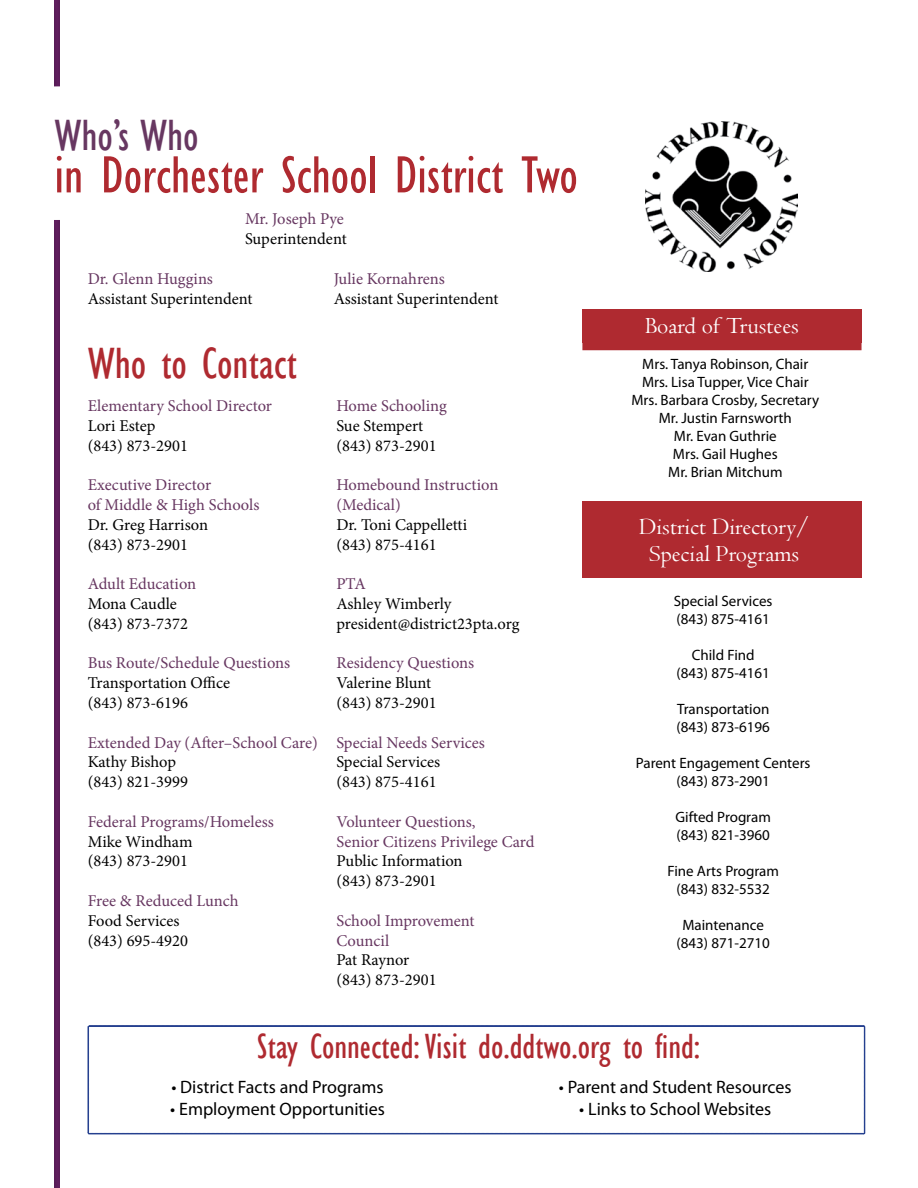
<style>
.page{position:relative;width:918px;height:1188px;background:#fff}
.page>*{position:absolute;margin:0;border:0;box-sizing:border-box;transform-origin:0 0}
.t1{font:condensed 54px "Gill Sans";color:#af2a30}
.t2{font:condensed 45px "Gill Sans";color:#af2a30}
.t3{font:condensed 45px "Gill Sans";color:#673761}
.t4{font:condensed 36px "Gill Sans";color:#af2a30}
.t5{font:24px/27px "Centaur";color:#fff;text-align:center}
.t6{font:18px "Myriad Pro";color:#000}
.t7{font:16.5px/19.8px "Minion Pro";color:#000}
.t8{font:16.5px/19.8px "Minion Pro";color:#673761}
.t9{font:15px/18px "Myriad Pro";color:#000;text-align:center}
</style>
<div class="page">
<svg style="left:88px;top:1025px;width:777px;height:109px"></svg>
<div style="left:582px;top:309px;width:280px;height:34px;background:#af2a30"></div>
<div style="left:583px;top:316px;width:278px;height:34px;background:#af2a30"></div>
<div style="left:52px;top:220px;width:9px;height:968px;background:#000;opacity:.5"></div>
<div style="left:52px;top:0;width:9px;height:89px;background:#000;opacity:.5"></div>
<img style="left:646px;top:122px;width:151px;height:150px">
<div style="left:582px;top:501px;width:280px;height:77px;background:#af2a30"></div>
<h2 class="t3" style="left:54px;top:109px;width:146px">Who’s Who</h2>
<h1 class="t1" style="left:54px;top:143px;width:525px">in Dorchester School District Two</h1>
<p class="t8" style="left:245px;top:209px;width:100px">Mr. Joseph Pye</p>
<p class="t7" style="left:245px;top:229px;width:103px">Superintendent</p>
<p class="t8" style="left:88px;top:269px;width:127px">Dr. Glenn Huggins</p>
<p class="t8" style="left:334px;top:269px;width:113px">Julie Kornahrens</p>
<p class="t7" style="left:88px;top:288px;width:166px">Assistant Superintendent</p>
<p class="t7" style="left:334px;top:288px;width:166px">Assistant Superintendent</p>
<h2 class="t2" style="left:88px;top:337px;width:210px">Who to Contact</h2>
<p class="t8" style="left:88px;top:396px;width:186px">Elementary School Director</p>
<p class="t7" style="left:88px;top:416px;width:102px">Lori Estep (843) 873-2901</p>
<p class="t8" style="left:88px;top:475px;width:173px">Executive Director<br>of Middle &amp; High Schools</p>
<p class="t7" style="left:88px;top:515px;width:122px">Dr. Greg Harrison (843) 873-2901</p>
<p class="t8" style="left:88px;top:574px;width:110px">Adult Education</p>
<p class="t7" style="left:88px;top:594px;width:102px">Mona Caudle (843) 873-7372</p>
<p class="t8" style="left:88px;top:653px;width:204px">Bus Route/Schedule Questions</p>
<p class="t7" style="left:88px;top:673px;width:144px">Transportation Office (843) 873-6196</p>
<p class="t8" style="left:88px;top:733px;width:232px">Extended Day (After–School Care)</p>
<p class="t7" style="left:88px;top:752px;width:102px">Kathy Bishop (843) 821-3999</p>
<p class="t8" style="left:88px;top:812px;width:188px">Federal Programs/Homeless</p>
<p class="t7" style="left:88px;top:832px;width:106px">Mike Windham (843) 873-2901</p>
<p class="t8" style="left:88px;top:891px;width:152px">Free &amp; Reduced Lunch</p>
<p class="t7" style="left:88px;top:911px;width:102px">Food Services (843) 695-4920</p>
<p class="t8" style="left:336px;top:396px;width:112px">Home Schooling</p>
<p class="t7" style="left:336px;top:416px;width:102px">Sue Stempert (843) 873-2901</p>
<p class="t8" style="left:336px;top:475px;width:164px">Homebound Instruction (Medical)</p>
<p class="t7" style="left:336px;top:515px;width:132px">Dr. Toni Cappelletti (843) 875-4161</p>
<p class="t8" style="left:336px;top:574px;width:31px">PTA</p>
<p class="t7" style="left:336px;top:594px;width:185px">Ashley Wimberly president@district23pta.org</p>
<p class="t8" style="left:336px;top:653px;width:139px">Residency Questions</p>
<p class="t7" style="left:336px;top:673px;width:102px">Valerine Blunt (843) 873-2901</p>
<p class="t8" style="left:336px;top:733px;width:150px">Special Needs Services</p>
<p class="t7" style="left:336px;top:752px;width:105px">Special Services (843) 875-4161</p>
<p class="t8" style="left:336px;top:812px;width:200px">Volunteer Questions,<br>Senior Citizens Privilege Card</p>
<p class="t7" style="left:336px;top:851px;width:128px">Public Information (843) 873-2901</p>
<p class="t8" style="left:336px;top:911px;width:140px">School Improvement<br>Council</p>
<p class="t7" style="left:336px;top:950px;width:102px">Pat Raynor (843) 873-2901</p>
<h3 class="t5" style="left:645px;top:312px;width:155px">Board of Trustees</h3>
<p class="t9" style="left:631px;top:354px;width:189px">Mrs. Tanya Robinson, Chair<br>Mrs. Lisa Tupper, Vice Chair<br>Mrs. Barbara Crosby, Secretary<br>Mr. Justin Farnsworth<br>Mr. Evan Guthrie<br>Mrs. Gail Hughes<br>Mr. Brian Mitchum</p>
<h3 class="t5" style="left:639px;top:513px;width:171px">District Directory/<br>Special Programs</h3>
<p class="t9" style="left:674px;top:592px;width:100px;text-align:left">Special Services (843) 875-4161</p>
<p class="t9" style="left:677px;top:646px;width:95px">Child Find (843) 875-4161</p>
<p class="t9" style="left:677px;top:700px;width:95px;text-align:left">Transportation (843) 873-6196</p>
<p class="t9" style="left:636px;top:754px;width:176px">Parent Engagement Centers (843) 873-2901</p>
<p class="t9" style="left:676px;top:808px;width:97px;text-align:left">Gifted Program (843) 821-3960</p>
<p class="t9" style="left:667px;top:862px;width:113px">Fine Arts Program (843) 832-5532</p>
<p class="t9" style="left:677px;top:916px;width:95px">Maintenance (843) 871-2710</p>
<h3 class="t4" style="left:257px;top:1025px;width:444px">Stay Connected: Visit do.ddtwo.org to find:</h3>
<p class="t6" style="left:171px;top:1076px;width:214px">• District Facts and Programs</p>
<p class="t6" style="left:170px;top:1098px;width:216px">• Employment Opportunities</p>
<p class="t6" style="left:559px;top:1076px;width:234px">• Parent and Student Resources</p>
<p class="t6" style="left:579px;top:1098px;width:193px">• Links to School Websites</p>
</div>
